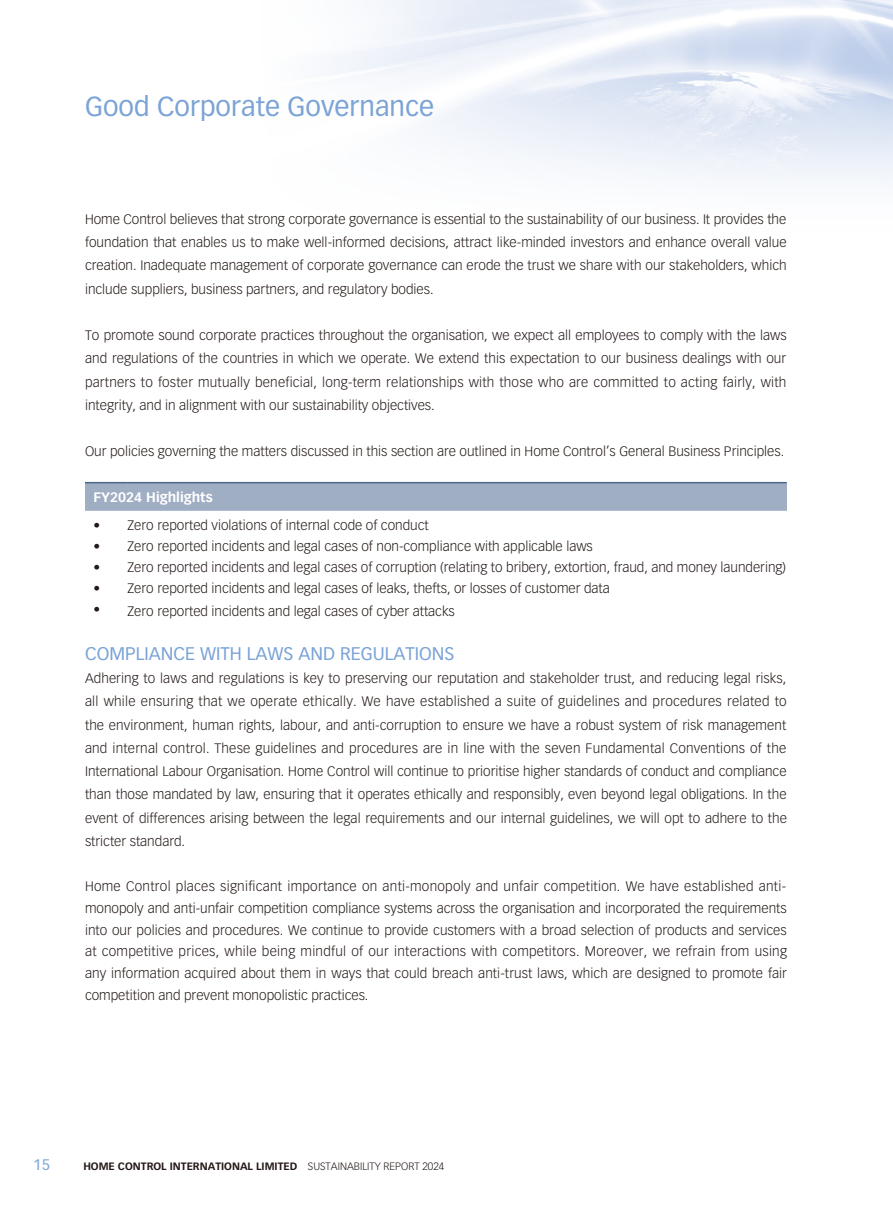
<style>
.page{position:relative;width:893px;height:1212px;background:#fff}
.page>*{position:absolute;margin:0;border:0;box-sizing:border-box;transform-origin:0 0}
.t1{font:27px "Vectora LT Std";color:#7ba3d6}
.t2{font:18px "Vectora LT Std";color:#7ba3d6}
.t3{font:15px "Vectora LT Std";color:#7ba3d6}
.t4{font:300 13.5px/23.2px "Vectora LT Std";color:#231916;text-align:justify}
.t5{font:300 13.5px "Vectora LT Std";letter-spacing:.02em;color:#231916}
.t6{font:700 13.5px "Vectora LT Std";color:#fff}
.t7{font:700 10.5px "Vectora LT Std";color:#231916}
.t8{font:300 10.5px "Vectora LT Std";color:#231916}
</style>
<div class="page">
<div style="left:85px;top:483px;width:702px;height:28px;background:#a0aec4"></div>
<hr style="left:85px;top:482px;width:43px;height:1px;background:#4b6689">
<hr style="left:128px;top:482px;width:659px;height:1px;background:#4b6689">
<h1 class="t1" style="left:85px;top:91px;width:351px">Good Corporate Governance</h1>
<p class="t4" style="left:85px;top:208px;width:703px">Home Control believes that strong corporate governance is essential to the sustainability of our business It. provides the foundation that enables us to make well-informed decisions, attract like-minded investors and enhance overall value creation. Inadequate management of corporate governance can erode the trust we share with our stakeholders, which include suppliers, business partners, and regulatory bodies.</p>
<p class="t4" style="left:85px;top:324px;width:703px">To promote sound corporate practices throughout the organisation, we expect all employees to comply with the laws and regulations of the countries in which we operate. We extend this expectation to our business dealings with our partners to foster mutually beneficial, long-term relationships with those who are committed to acting fairly, with integrity, and in alignment with our sustainability objectives.</p>
<p class="t4" style="left:85px;top:440px;width:701px">Our policies governing the matters discussed in this section are outlined in Home Control s’ General Business Principles.</p>
<p class="t6" style="left:94px;top:489px;width:121px">FY2024 Highlights</p>
<p class="t4" style="left:128px;top:513px;width:303px">Zero reported violations of internal code of conduct</p>
<p class="t4" style="left:94px;top:513px;width:8px">•</p>
<p class="t4" style="left:94px;top:534px;width:8px">•</p>
<p class="t4" style="left:128px;top:534px;width:467px">Zero reported incidents and legal cases of non-compliance with applicable laws</p>
<p class="t4" style="left:94px;top:555px;width:8px">•</p>
<p class="t4" style="left:128px;top:555px;width:660px">Zero reported incidents and legal cases of corruption (relating to bribery, extortion, fraud, and money laundering(</p>
<p class="t4" style="left:94px;top:576px;width:8px">•</p>
<p class="t4" style="left:128px;top:576px;width:484px">Zero reported incidents and legal cases of leaks, thefts, or losses of customer data</p>
<p class="t4" style="left:128px;top:599px;width:329px">Zero reported incidents and legal cases of cyber attacks</p>
<p class="t4" style="left:94px;top:597px;width:8px">•</p>
<h2 class="t2" style="left:85px;top:643px;width:371px">COMPLIANCE WITH LAWS AND REGULATIONS</h2>
<p class="t4" style="left:85px;top:667px;width:703px">Adhering to laws and regulations is key to preserving our reputation and stakeholder trust, and reducing legal risks, all while ensuring that we operate ethically. We have established a suite of guidelines and procedures related to the environment, human rights, labour, and anti-corruption to ensure we have a robust system of risk management and internal control. These guidelines and procedures are in line with the seven Fundamental Conventions of the International Labour Organisation. Home Control will continue to prioritise higher standards of conduct and compliance than those mandated by law, ensuring that it operates ethically and responsibly, even beyond legal obligations In. the event of differences arising between the legal requirements and our internal guidelines, we will opt to adhere to the stricter standard.</p>
<p class="t5" style="left:85px;top:878px;width:703px">Home Control places significant importance on anti-monopoly and unfair competition. We have established anti-</p>
<p class="t4" style="left:85px;top:919px;width:703px;line-height:21.8px">into our policies and procedures. We continue to provide customers with a broad selection of products and services at competitive prices, while being mindful of our interactions with competitors. Moreover, we refrain from using any information acquired about them in ways that could breach anti-trust laws, which are designed to promote fair competition and prevent monopolistic practices.</p>
<p class="t4" style="left:85px;top:896px;width:703px">monopoly and anti-unfair competition compliance systems across the organisation and incorporated the requirements</p>
<p class="t3" style="left:33px;top:1156px;width:18px">15</p>
<p class="t7" style="left:83px;top:1159px;width:216px">HOME CONTROL INTERNATIONAL LIMITED</p>
<p class="t8" style="left:308px;top:1160px;width:138px">SUSTAINABILITY REPORT 2024</p>
</div>
